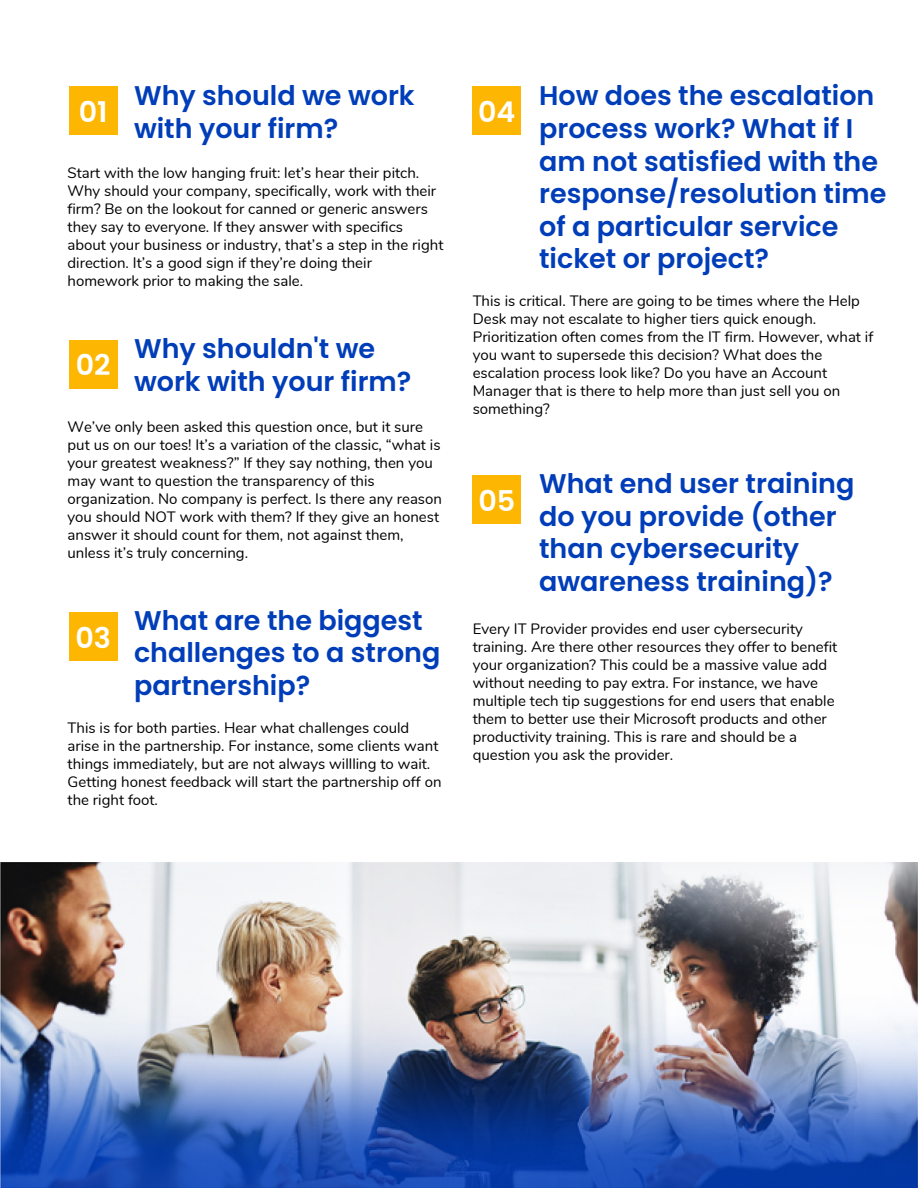
<style>
.page{position:relative;width:918px;height:1188px;background:#fff}
.page>*{position:absolute;margin:0;border:0;box-sizing:border-box;transform-origin:0 0}
.t1{font:600 28.5px "Poppins";color:#fff}
.t2{font:600 27px/32.7px "Poppins";color:#003db9}
.t3{font:15px/18px "Nunito";color:#000}
</style>
<div class="page">
<div style="left:69px;top:87px;width:48px;height:48px;background:#fdb601"></div>
<div style="left:69px;top:340px;width:48px;height:48px;background:#fdb601"></div>
<div style="left:69px;top:612px;width:48px;height:49px;background:#fdb601"></div>
<div style="left:473px;top:87px;width:48px;height:48px;background:#fdb601"></div>
<div style="left:473px;top:476px;width:48px;height:48px;background:#fdb601"></div>
<img style="left:0;top:863px;width:918px;height:325px">
<p class="t2" style="left:134px;top:80px;width:282px">Why should we work with your firm?</p>
<p class="t2" style="left:539px;top:80px;width:349px">How does the escalation process work? What if I am not satisfied with the response/resolution time of a particular service ticket or project?</p>
<p class="t1" style="left:79px;top:92px;width:30px">01</p>
<p class="t1" style="left:478px;top:92px;width:39px">04</p>
<p class="t3" style="left:68px;top:165px;width:377px">Start with the low hanging fruit: let’s hear their pitch.<br>Why should your company, specifically, work with their firm? Be on the lookout for canned or generic answers they say to everyone. If they answer with specifics about your business or industry, that’s a step in the right direction. It’s a good sign if they’re doing their homework prior to making the sale.</p>
<p class="t1" style="left:76px;top:345px;width:36px">02</p>
<p class="t2" style="left:134px;top:333px;width:279px">Why shouldn't we work with your firm?</p>
<p class="t3" style="left:68px;top:418px;width:376px">We’ve only been asked this question once, but it sure put us on our toes! It’s a variation of the classic, “what is your greatest weakness?” If they say nothing, then you may want to question the transparency of this organization. No company is perfect. Is there any reason you should NOT work with them? If they give an honest answer it should count for them, not against them, unless it’s truly concerning.</p>
<p class="t1" style="left:75px;top:618px;width:37px">03</p>
<p class="t2" style="left:134px;top:604px;width:308px">What are the biggest challenges to a strong partnership?</p>
<p class="t3" style="left:68px;top:719px;width:375px">This is for both parties. Hear what challenges could arise in the partnership. For instance, some clients want things immediately, but are not always willling to wait.<br>Getting honest feedback will start the partnership off on the right foot.</p>
<p class="t3" style="left:473px;top:292px;width:402px">This is critical. There are going to be times where the Help Desk may not escalate to higher tiers quick enough.<br>Prioritization often comes from the IT firm. However, what if you want to supersede this decision? What does the escalation process look like? Do you have an Account Manager that is there to help more than just sell you on something?</p>
<p class="t1" style="left:478px;top:481px;width:38px">05</p>
<p class="t2" style="left:539px;top:467px;width:317px">What end user training do you provide (other than cybersecurity awareness training)?</p>
<p class="t3" style="left:473px;top:620px;width:366px">Every IT Provider provides end user cybersecurity training. Are there other resources they offer to benefit your organization? This could be a massive value add without needing to pay extra. For instance, we have multiple tech tip suggestions for end users that enable them to better use their Microsoft products and other productivity training. This is rare and should be a question you ask the provider.</p>
</div>
